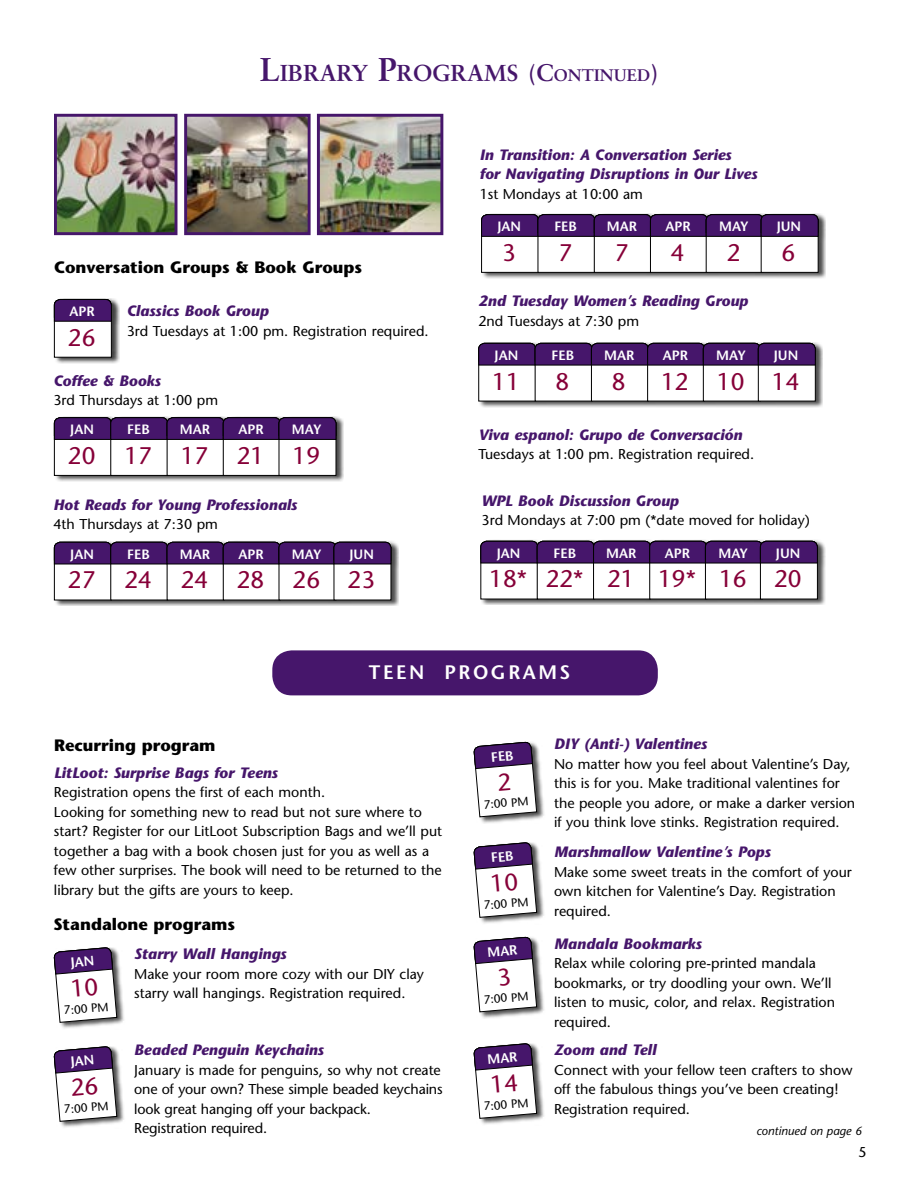
<style>
.page{position:relative;width:918px;height:1188px;background:#fff}
.page>*{position:absolute;margin:0;border:0;box-sizing:border-box;transform-origin:0 0}
.t1{font:24px "Stone Sans";color:#860038}
.t2{font:700 23.1px "Sabon";color:#46166b}
.t3{font:600 19.5px "Stone Sans";letter-spacing:.13em;color:#fff}
.t4{font:700 16.5px "Stone Sans";color:#000}
.t5{font:italic 700 15px/19.5px "Stone Sans";color:#46166b}
.t6{font:14.25px/19.5px "Stone Sans";color:#000}
.t7{font:600 13.5px "Stone Sans";color:#fff}
.t8{font:12px "Stone Sans";color:#000}
.t9{font:italic 12px "Stone Sans";color:#000}
.s1{font-size:33px}
.s2{font-size:24px}
.s3{font-size:16.8px}
</style>
<div class="page">
<div style="left:54px;top:416px;width:290px;height:66px;background:#000;opacity:.7"></div>
<svg style="left:54px;top:417px;width:283px;height:59px"></svg>
<div style="left:54px;top:298px;width:66px;height:66px;background:#000;opacity:.75"></div>
<svg style="left:54px;top:299px;width:58px;height:59px"></svg>
<div style="left:54px;top:540px;width:345px;height:66px;background:#000;opacity:.7"></div>
<svg style="left:54px;top:542px;width:338px;height:59px"></svg>
<div style="left:481px;top:213px;width:345px;height:66px;background:#000;opacity:.7"></div>
<svg style="left:481px;top:214px;width:338px;height:59px"></svg>
<div style="left:481px;top:539px;width:345px;height:66px;background:#000;opacity:.7"></div>
<svg style="left:480px;top:541px;width:338px;height:59px"></svg>
<div style="left:478px;top:342px;width:345px;height:66px;background:#000;opacity:.7"></div>
<svg style="left:478px;top:343px;width:338px;height:59px"></svg>
<div style="left:272px;top:650px;width:386px;height:45px;background:#46166b;border-radius:20px"></div>
<div style="left:475px;top:742px;width:70px;height:82px;background:#000;opacity:.7"></div>
<div style="left:475px;top:842px;width:70px;height:83px;background:#000;opacity:.7"></div>
<div style="left:55px;top:947px;width:71px;height:83px;background:#000;opacity:.7"></div>
<div style="left:55px;top:1046px;width:71px;height:83px;background:#000;opacity:.7"></div>
<div style="left:475px;top:937px;width:70px;height:82px;background:#000;opacity:.7"></div>
<div style="left:475px;top:1043px;width:70px;height:83px;background:#000;opacity:.7"></div>
<img style="left:188px;top:118px;width:119px;height:113px">
<div style="left:184px;top:114px;width:127px;height:121px;border:3px solid #46166b"></div>
<img style="left:321px;top:118px;width:118px;height:113px">
<div style="left:317px;top:114px;width:126px;height:121px;border:3px solid #46166b"></div>
<img style="left:58px;top:118px;width:115px;height:113px">
<div style="left:54px;top:114px;width:123px;height:121px;border:3px solid #46166b"></div>
<svg style="left:474px;top:741px;width:63px;height:77px"></svg>
<svg style="left:474px;top:842px;width:63px;height:76px"></svg>
<svg style="left:54px;top:947px;width:64px;height:76px"></svg>
<svg style="left:54px;top:1046px;width:64px;height:76px"></svg>
<svg style="left:474px;top:936px;width:63px;height:77px"></svg>
<svg style="left:474px;top:1043px;width:63px;height:76px"></svg>
<h2 class="t2" style="left:260px;top:59px;width:400px"><span class="s1">L</span>IBRARY <span class="s1">P</span>ROGRAMS <span class="s2">(C</span><span class="s3">ONTINUED</span><span class="s2">)</span></h2>
<p class="t4" style="left:54px;top:257px;width:310px">Conversation Groups &amp; Book Groups</p>
<p class="t5" style="left:127px;top:301px;width:144px">Classics Book Group</p>
<p class="t6" style="left:127px;top:321px;width:303px">3rd Tuesdays at 1:00 pm. Registration required.</p>
<p class="t5" style="left:53px;top:370px;width:109px">Coffee &amp; Books</p>
<p class="t6" style="left:53px;top:390px;width:166px">3rd Thursdays at 1:00 pm</p>
<p class="t7" style="left:69px;top:303px;width:27px">APR</p>
<h1 class="t1" style="left:68px;top:323px;width:29px">26</h1>
<p class="t5" style="left:480px;top:144px;width:279px">In Transition: A Conversation Series<br>for Navigating Disruptions in Our Lives</p>
<p class="t6" style="left:480px;top:184px;width:165px">1st Mondays at 10:00 am</p>
<p class="t7" style="left:497px;top:218px;width:25px">JAN</p>
<h1 class="t1" style="left:502px;top:238px;width:15px">3</h1>
<p class="t7" style="left:719px;top:218px;width:31px">MAY</p>
<h1 class="t1" style="left:727px;top:238px;width:15px">2</h1>
<p class="t7" style="left:554px;top:218px;width:24px">FEB</p>
<h1 class="t1" style="left:558px;top:238px;width:15px">7</h1>
<p class="t7" style="left:607px;top:218px;width:32px">MAR</p>
<h1 class="t1" style="left:615px;top:238px;width:15px">7</h1>
<p class="t7" style="left:666px;top:218px;width:27px">APR</p>
<h1 class="t1" style="left:671px;top:238px;width:15px">4</h1>
<p class="t7" style="left:777px;top:218px;width:26px">JUN</p>
<h1 class="t1" style="left:782px;top:238px;width:15px">6</h1>
<p class="t5" style="left:478px;top:291px;width:272px">2nd Tuesday Women’s Reading Group</p>
<p class="t6" style="left:478px;top:311px;width:162px">2nd Tuesdays at 7:30 pm</p>
<p class="t7" style="left:495px;top:347px;width:25px">JAN</p>
<h1 class="t1" style="left:492px;top:366px;width:29px">11</h1>
<p class="t7" style="left:552px;top:347px;width:24px">FEB</p>
<h1 class="t1" style="left:556px;top:366px;width:15px">8</h1>
<p class="t7" style="left:604px;top:347px;width:32px">MAR</p>
<h1 class="t1" style="left:612px;top:366px;width:15px">8</h1>
<p class="t7" style="left:663px;top:347px;width:27px">APR</p>
<h1 class="t1" style="left:661px;top:366px;width:29px">12</h1>
<p class="t7" style="left:716px;top:347px;width:31px">MAY</p>
<h1 class="t1" style="left:717px;top:366px;width:29px">10</h1>
<p class="t7" style="left:774px;top:347px;width:26px">JUN</p>
<h1 class="t1" style="left:772px;top:366px;width:29px">14</h1>
<p class="t7" style="left:70px;top:421px;width:25px">JAN</p>
<h1 class="t1" style="left:68px;top:441px;width:29px">20</h1>
<p class="t7" style="left:127px;top:421px;width:24px">FEB</p>
<h1 class="t1" style="left:124px;top:441px;width:29px">17</h1>
<p class="t7" style="left:180px;top:421px;width:32px">MAR</p>
<h1 class="t1" style="left:181px;top:441px;width:29px">17</h1>
<p class="t7" style="left:238px;top:421px;width:27px">APR</p>
<h1 class="t1" style="left:237px;top:441px;width:29px">21</h1>
<p class="t7" style="left:292px;top:421px;width:31px">MAY</p>
<h1 class="t1" style="left:293px;top:441px;width:29px">19</h1>
<p class="t5" style="left:53px;top:494px;width:245px">Hot Reads for Young Professionals</p>
<p class="t6" style="left:53px;top:514px;width:166px">4th Thursdays at 7:30 pm</p>
<p class="t5" style="left:478px;top:425px;width:265px">Viva espanol: Grupo de Conversación</p>
<p class="t6" style="left:478px;top:444px;width:277px">Tuesdays at 1:00 pm. Registration required.</p>
<p class="t5" style="left:482px;top:491px;width:199px">WPL Book Discussion Group</p>
<p class="t6" style="left:482px;top:510px;width:330px">3rd Mondays at 7:00 pm (*date moved for holiday)</p>
<p class="t7" style="left:70px;top:546px;width:25px">JAN</p>
<h1 class="t1" style="left:68px;top:565px;width:29px">27</h1>
<p class="t7" style="left:127px;top:546px;width:24px">FEB</p>
<h1 class="t1" style="left:124px;top:565px;width:29px">24</h1>
<p class="t7" style="left:180px;top:546px;width:32px">MAR</p>
<h1 class="t1" style="left:181px;top:565px;width:29px">24</h1>
<p class="t7" style="left:238px;top:546px;width:27px">APR</p>
<h1 class="t1" style="left:237px;top:565px;width:29px">28</h1>
<p class="t7" style="left:292px;top:546px;width:31px">MAY</p>
<h1 class="t1" style="left:293px;top:565px;width:29px">26</h1>
<p class="t7" style="left:349px;top:546px;width:26px">JUN</p>
<h1 class="t1" style="left:348px;top:565px;width:29px">23</h1>
<p class="t7" style="left:497px;top:545px;width:25px">JAN</p>
<h1 class="t1" style="left:489px;top:564px;width:39px">18*</h1>
<p class="t7" style="left:554px;top:545px;width:24px">FEB</p>
<h1 class="t1" style="left:546px;top:564px;width:39px">22*</h1>
<p class="t7" style="left:606px;top:545px;width:32px">MAR</p>
<h1 class="t1" style="left:607px;top:564px;width:29px">21</h1>
<p class="t7" style="left:665px;top:545px;width:27px">APR</p>
<h1 class="t1" style="left:658px;top:564px;width:39px">19*</h1>
<p class="t7" style="left:718px;top:545px;width:31px">MAY</p>
<h1 class="t1" style="left:719px;top:564px;width:29px">16</h1>
<p class="t7" style="left:776px;top:545px;width:26px">JUN</p>
<h1 class="t1" style="left:774px;top:564px;width:29px">20</h1>
<h3 class="t3" style="left:369px;top:661px;width:203px">TEEN PROGRAMS</h3>
<p class="t4" style="left:54px;top:734px;width:163px">Recurring program</p>
<p class="t5" style="left:54px;top:763px;width:225px">LitLoot: Surprise Bags for Teens</p>
<p class="t6" style="left:54px;top:783px;width:390px">Registration opens the first of each month.<br>Looking for something new to read but not sure where to start? Register for our LitLoot Subscription Bags and we’ll put together a bag with a book chosen just for you as well as a few other surprises. The book will need to be returned to the library but the gifts are yours to keep.</p>
<p class="t4" style="left:53px;top:914px;width:183px">Standalone programs</p>
<p class="t8" style="left:63px;top:1003px;width:46px;rotate:-5deg">7:00 PM</p>
<p class="t8" style="left:63px;top:1102px;width:46px;rotate:-5deg">7:00 PM</p>
<p class="t5" style="left:134px;top:944px;width:154px">Starry Wall Hangings</p>
<p class="t6" style="left:134px;top:964px;width:291px">Make your room more cozy with our DIY clay starry wall hangings. Registration required.</p>
<p class="t5" style="left:134px;top:1040px;width:191px">Beaded Penguin Keychains</p>
<p class="t6" style="left:134px;top:1060px;width:310px">January is made for penguins, so why not create one of your own? These simple beaded keychains look great hanging off your backpack.<br>Registration required.</p>
<p class="t8" style="left:483px;top:797px;width:46px;rotate:-5deg">7:00 PM</p>
<p class="t8" style="left:483px;top:898px;width:46px;rotate:-5deg">7:00 PM</p>
<p class="t8" style="left:483px;top:992px;width:46px;rotate:-5deg">7:00 PM</p>
<p class="t8" style="left:483px;top:1099px;width:46px;rotate:-5deg">7:00 PM</p>
<p class="t5" style="left:554px;top:734px;width:155px">DIY (Anti-) Valentines</p>
<p class="t6" style="left:554px;top:754px;width:303px">No matter how you feel about Valentine’s Day, this is for you. Make traditional valentines for the people you adore, or make a darker version if you think love stinks. Registration required.</p>
<p class="t5" style="left:554px;top:842px;width:218px">Marshmallow Valentine’s Pops</p>
<p class="t6" style="left:554px;top:862px;width:299px">Make some sweet treats in the comfort of your own kitchen for Valentine’s Day. Registration required.</p>
<p class="t5" style="left:554px;top:934px;width:149px">Mandala Bookmarks</p>
<p class="t6" style="left:554px;top:954px;width:283px">Relax while coloring pre-printed mandala bookmarks, or try doodling your own. We’ll listen to music, color, and relax. Registration required.</p>
<p class="t5" style="left:554px;top:1040px;width:104px">Zoom and Tell</p>
<p class="t6" style="left:554px;top:1060px;width:300px">Connect with your fellow teen crafters to show off the fabulous things you’ve been creating!<br>Registration required.</p>
<p class="t9" style="left:756px;top:1123px;width:107px">continued on page 6</p>
<p class="t6" style="left:858px;top:1142px;width:10px">5</p>
</div>
